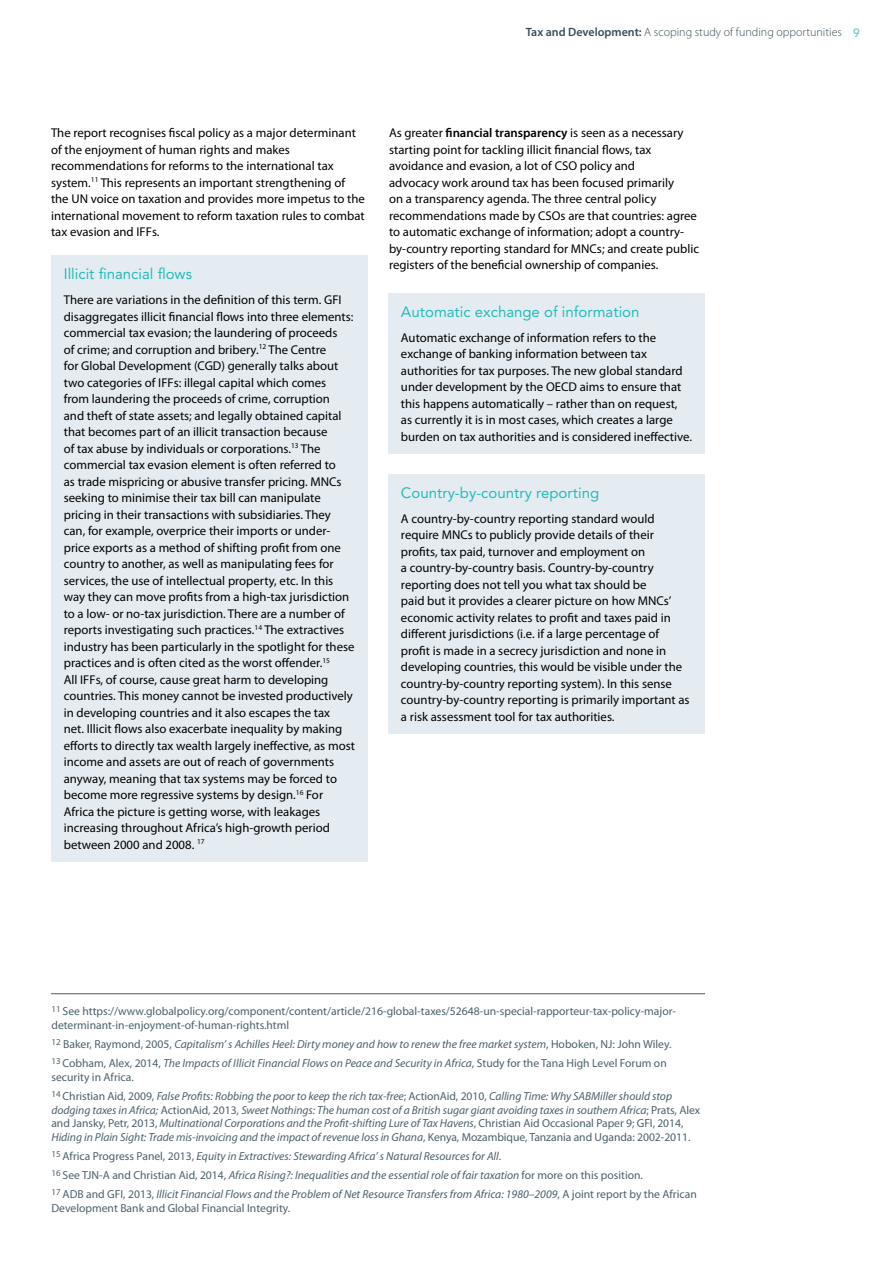
<style>
.page{position:relative;width:893px;height:1263px;background:#fff}
.page>*{position:absolute;margin:0;border:0;box-sizing:border-box;transform-origin:0 0}
.recommendations_smal{font:15px "Avenir";color:#22bcb9}
.Body{font:12.75px/16.5px "Myriad Pro";color:#000}
.t1{font:300 12px "Myriad Pro";color:#394e58}
.footnotes{font:italic 11.7px/13.5px "Myriad Pro";letter-spacing:-.005em;color:#4c616c}
.footnotes-2{font:11.7px/13.5px "Myriad Pro";color:#4c616c}
.s1{font-weight:600}
.s2{font-family:"Avenir";font-weight:500;color:#65c7c5}
.s3{font-style:normal}
.s4{font-style:italic}
</style>
<div class="page">
<div style="left:51px;top:255px;width:317px;height:606px;background:#e5ecf1"></div>
<div style="left:388px;top:293px;width:317px;height:160px;background:#e5ecf1"></div>
<div style="left:388px;top:474px;width:317px;height:259px;background:#e5ecf1"></div>
<hr style="left:51px;top:993px;width:654px;height:1px;background:#58595b">
<p class="t1" style="left:526px;top:25px;width:336px"><span class="s1">Tax and Development:</span> A scoping study of funding opportunities <span class="s2">9</span></p>
<p class="Body" style="left:51px;top:124px;width:315px">The report recognises fiscal policy as a major determinant of the enjoyment of human rights and makes recommendations for reforms to the international tax system.<sup>11</sup> This represents an important strengthening of the UN voice on taxation and provides more impetus to the international movement to reform taxation rules to combat tax evasion and IFFs.</p>
<p class="Body" style="left:389px;top:124px;width:312px">As greater <span class="s1">financial transparency</span> is seen as a necessary starting point for tackling illicit financial flows, tax avoidance and evasion, a lot of CSO policy and<br>advocacy work around tax has been focused primarily<br>on a transparency agenda. The three central policy recommendations made by CSOs are that countries: agree to automatic exchange of information; adopt a country&shy;by-country reporting standard for MNCs; and create public registers of the beneficial ownership of companies.</p>
<p class="recommendations_smal" style="left:64px;top:265px;width:130px">Illicit financial flows</p>
<p class="Body" style="left:64px;top:291px;width:293px">There are variations in the definition of this term. GFI disaggregates illicit financial flows into three elements: commercial tax evasion; the laundering of proceeds<br>of crime; and corruption and bribery.<sup>12</sup> The Centre<br>for Global Development (CGD) generally talks about two categories of IFFs: illegal capital which comes<br>from laundering the proceeds of crime, corruption<br>and theft of state assets; and legally obtained capital that becomes part of an illicit transaction because<br>of tax abuse by individuals or corporations.<sup>13</sup> The commercial tax evasion element is often referred to<br>as trade mispricing or abusive transfer pricing. MNCs seeking to minimise their tax bill can manipulate pricing in their transactions with subsidiaries. They can, for example, overprice their imports or under&shy;price exports as a method of shifting profit from one country to another, as well as manipulating fees for services, the use of intellectual property, etc. In this way they can move profits from a high-tax jurisdiction to a low- or no-tax jurisdiction. There are a number of reports investigating such practices.<sup>14</sup> The extractives industry has been particularly in the spotlight for these practices and is often cited as the worst offender.<sup>15<br></sup>All IFFs, of course, cause great harm to developing countries. This money cannot be invested productively in developing countries and it also escapes the tax<br>net. Illicit flows also exacerbate inequality by making efforts to directly tax wealth largely ineffective, as most income and assets are out of reach of governments anyway, meaning that tax systems may be forced to become more regressive systems by design.<sup>16</sup> For Africa the picture is getting worse, with leakages increasing throughout Africa’s high-growth period between 2000 and 2008. <sup>17</sup></p>
<p class="recommendations_smal" style="left:401px;top:303px;width:240px">Automatic exchange of information</p>
<p class="Body" style="left:401px;top:329px;width:293px">Automatic exchange of information refers to the exchange of banking information between tax authorities for tax purposes. The new global standard under development by the OECD aims to ensure that this happens automatically – rather than on request,<br>as currently it is in most cases, which creates a large burden on tax authorities and is considered ineffective.</p>
<p class="recommendations_smal" style="left:401px;top:484px;width:200px">Country-by-country reporting</p>
<p class="Body" style="left:401px;top:510px;width:290px">A country-by-country reporting standard would require MNCs to publicly provide details of their profits, tax paid, turnover and employment on<br>a country-by-country basis. Country-by-country reporting does not tell you what tax should be<br>paid but it provides a clearer picture on how MNCs’ economic activity relates to profit and taxes paid in different jurisdictions (i.e. if a large percentage of profit is made in a secrecy jurisdiction and none in developing countries, this would be visible under the country-by-country reporting system). In this sense country-by-country reporting is primarily important as a risk assessment tool for tax authorities.</p>
<p class="footnotes-2" style="left:51px;top:1004px;width:626px"><sup>11</sup> See https://www.globalpolicy.org/component/content/article/216-global-taxes/52648-un-special-rapporteur-tax-policy-major&shy;determinant-in-enjoyment-of-human-rights.html</p>
<p class="footnotes" style="left:51px;top:1037px;width:621px"><sup>12</sup> <span class="s3">Baker, Raymond, 2005,</span> Capitalism’ s Achilles Heel: Dirty money and how to renew the free market system<span class="s3">, Hoboken, NJ: John Wiley.</span></p>
<p class="footnotes-2" style="left:51px;top:1056px;width:617px"><sup>13</sup> Cobham, Alex, 2014, <span class="s4">The Impacts of Illicit Financial Flows on Peace and Security in Africa</span>, Study for the Tana High Level Forum on security in Africa.</p>
<p class="footnotes" style="left:51px;top:1089px;width:650px"><sup>14</sup> <span class="s3">Christian Aid, 2009,</span> False Profits: Robbing the poor to keep the rich tax-free<span class="s3">; ActionAid, 2010,</span> Calling Time: Why SABMiller should stop dodging taxes in Africa; <span class="s3">ActionAid, 2013,</span> Sweet Nothings: The human cost of a British sugar giant avoiding taxes in southern Africa<span class="s3">; Prats, Alex and Jansky, Petr, 2013,</span> Multinational Corporations and the Profit-shifting Lure of Tax Havens<span class="s3">, Christian Aid Occasional Paper 9; GFI, 2014, </span>Hiding in Plain Sight: Trade mis-invoicing and the impact of revenue loss in Ghana<span class="s3">, Kenya, Mozambique, Tanzania and Uganda: 2002-2011.</span></p>
<p class="footnotes" style="left:51px;top:1149px;width:451px"><sup>15</sup> <span class="s3">Africa Progress Panel, 2013,</span> Equity in Extractives: Stewarding Africa’ s Natural Resources for All<span class="s3">.</span></p>
<p class="footnotes" style="left:51px;top:1168px;width:593px"><sup>16</sup> <span class="s3">See TJN-A and Christian Aid, 2014,</span> Africa Rising?: Inequalities and the essential role of fair taxation <span class="s3">for more on this position.</span></p>
<p class="footnotes-2" style="left:51px;top:1187px;width:647px"><sup>17</sup> ADB and GFI, 2013, <span class="s4">Illicit Financial Flows and the Problem of Net Resource Transfers from Africa: 1980–2009</span>, A joint report by the African<br>Development Bank and Global Financial Integrity.</p>
</div>
